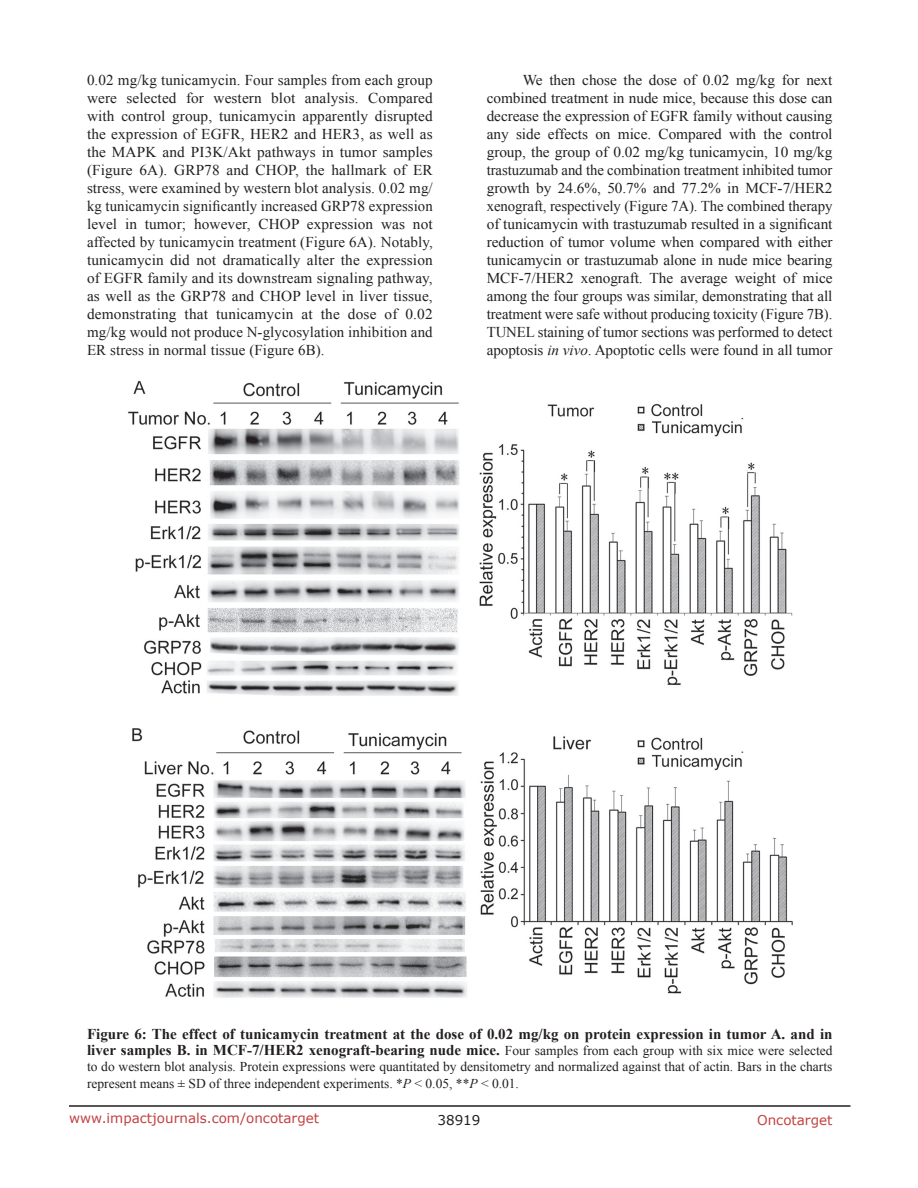
<style>
.page{position:relative;width:918px;height:1188px;background:#fff}
.page>*{position:absolute;margin:0;border:0;box-sizing:border-box;transform-origin:0 0}
.BodyText{font:15px/18px "Times New Roman";color:#231f20;text-align:justify}
.FigureText{font:700 15px/16.2px "Times New Roman";color:#231f20}
.FigureText-2{font:13.5px/16.2px "Times New Roman";color:#231f20}
.t1{font:13.5px "Verdana";color:#c24141}
.t2{font:13.5px "Verdana";color:#231f20}
.s1{font-style:italic}
.s2{font-weight:400;font-size:13.5px}
</style>
<div class="page">
<hr style="left:69px;top:1105px;width:781px;height:2px;background:#231f20">
<img style="left:128px;top:380px;width:665px;height:618px">
<p class="BodyText" style="left:87px;top:71px;width:347px">0.02 mg/kg tunicamycin. Four samples from each group were selected for western blot analysis. Compared with control group, tunicamycin apparently disrupted the expression of EGFR, HER2 and HER3, as well as the MAPK and PI3K/Akt pathways in tumor samples (Figure 6A). GRP78 and CHOP, the hallmark of ER stress, were examined by western blot analysis. 0.02 mg/ kg tunicamycin significantly increased GRP78 expression level in tumor; however, CHOP expression was not affected by tunicamycin treatment (Figure 6A). Notably, tunicamycin did not dramatically alter the expression of EGFR family and its downstream signaling pathway, as well as the GRP78 and CHOP level in liver tissue, demonstrating that tunicamycin at the dose of 0.02 mg/kg would not produce N-glycosylation inhibition and ER stress in normal tissue (Figure 6B).</p>
<p class="BodyText" style="left:487px;top:71px;width:347px;text-indent:36px">We then chose the dose of 0.02 mg/kg for next combined treatment in nude mice, because this dose can decrease the expression of EGFR family without causing any side effects on mice. Compared with the control group, the group of 0.02 mg/kg tunicamycin, 10 mg/kg trastuzumab and the combination treatment inhibited tumor growth by 24.6%, 50.7% and 77.2% in MCF-7/HER2 xenograft, respectively (Figure 7A). The combined therapy of tunicamycin with trastuzumab resulted in a significant reduction of tumor volume when compared with either tunicamycin or trastuzumab alone in nude mice bearing MCF-7/HER2 xenograft. The average weight of mice among the four groups was similar, demonstrating that all treatment were safe without producing toxicity (Figure 7B).<br>TUNEL staining of tumor sections was performed to detect apoptosis <span class="s1">in vivo</span>. Apoptotic cells were found in all tumor</p>
<p class="FigureText" style="left:87px;top:1025px;width:747px">Figure 6: The effect of tunicamycin treatment at the dose of 0.02 mg/kg on protein expression in tumor A. and in liver samples B. in MCF-7/HER2 xenograft-bearing nude mice. <span class="s2">Four samples from each group with six mice were selected</span></p>
<p class="FigureText-2" style="left:87px;top:1058px;width:747px">to do western blot analysis. Protein expressions were quantitated by densitometry and normalized against that of actin. Bars in the charts represent means ± SD of three independent experiments. *<span class="s1">P</span> &lt; 0.05, **<span class="s1">P</span> &lt; 0.01.</p>
<p class="t1" style="left:69px;top:1109px;width:252px">www.impactjournals.com/oncotarget</p>
<p class="t2" style="left:438px;top:1111px;width:44px">38919</p>
<p class="t1" style="left:757px;top:1111px;width:77px">Oncotarget</p>
</div>
